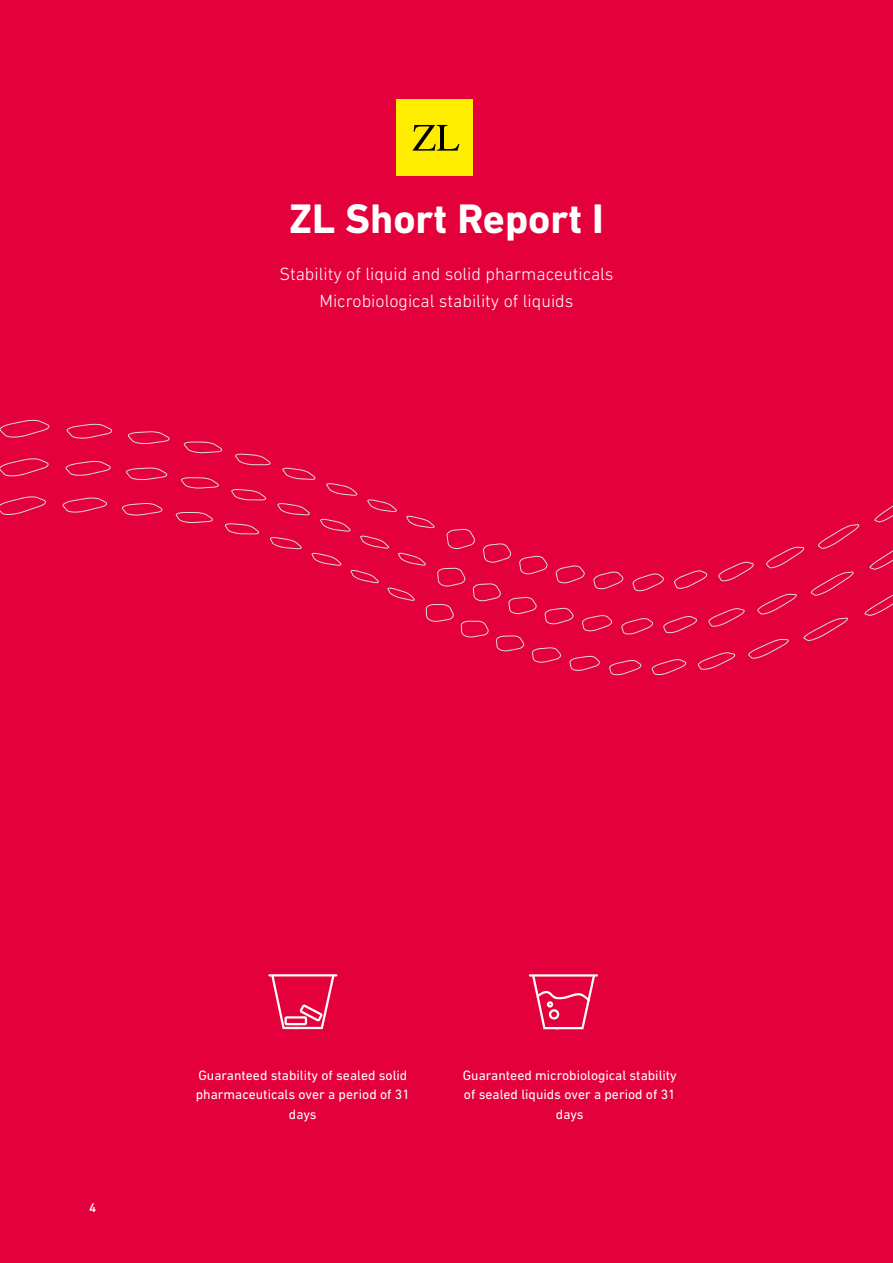
<style>
.page{position:relative;width:893px;height:1263px;background:#e4003a}
.page>*{position:absolute;margin:0;border:0;box-sizing:border-box;transform-origin:0 0}
.t1{font:700 42px "DIN Next LT Pro";color:#fff}
.t2{font:300 18px/27px "DIN Next LT Pro";color:#fff;text-align:center}
.t3{font:13.8px/19.5px "DIN Next LT Pro";color:#fff;text-align:center}
.t4{font:500 12.75px "DIN Next LT Pro";color:#fff}
</style>
<div class="page">
<svg style="left:0;top:420px;width:893px;height:255px"></svg>
<svg style="left:270px;top:976px;width:66px;height:54px"></svg>
<hr style="left:269px;top:974px;width:67px;height:2px;background:#fff">
<svg style="left:531px;top:976px;width:65px;height:54px"></svg>
<hr style="left:530px;top:974px;width:67px;height:2px;background:#fff">
<div style="left:396px;top:99px;width:77px;height:77px;background:#ffed00"></div>
<svg style="left:413px;top:125px;width:46px;height:26px"></svg>
<h1 class="t1" style="left:289px;top:194px;width:316px">ZL Short Report I</h1>
<h2 class="t2" style="left:279px;top:260px;width:336px">Stability of liquid and solid pharmaceuticals<br>Microbiological stability of liquids</h2>
<p class="t4" style="left:89px;top:1200px;width:8px">4</p>
<p class="t3" style="left:196px;top:1065px;width:215px">Guaranteed stability of sealed solid pharmaceuticals over a period of 31 days</p>
<p class="t3" style="left:463px;top:1065px;width:216px">Guaranteed microbiological stability of sealed liquids over a period of 31 days</p>
</div>
